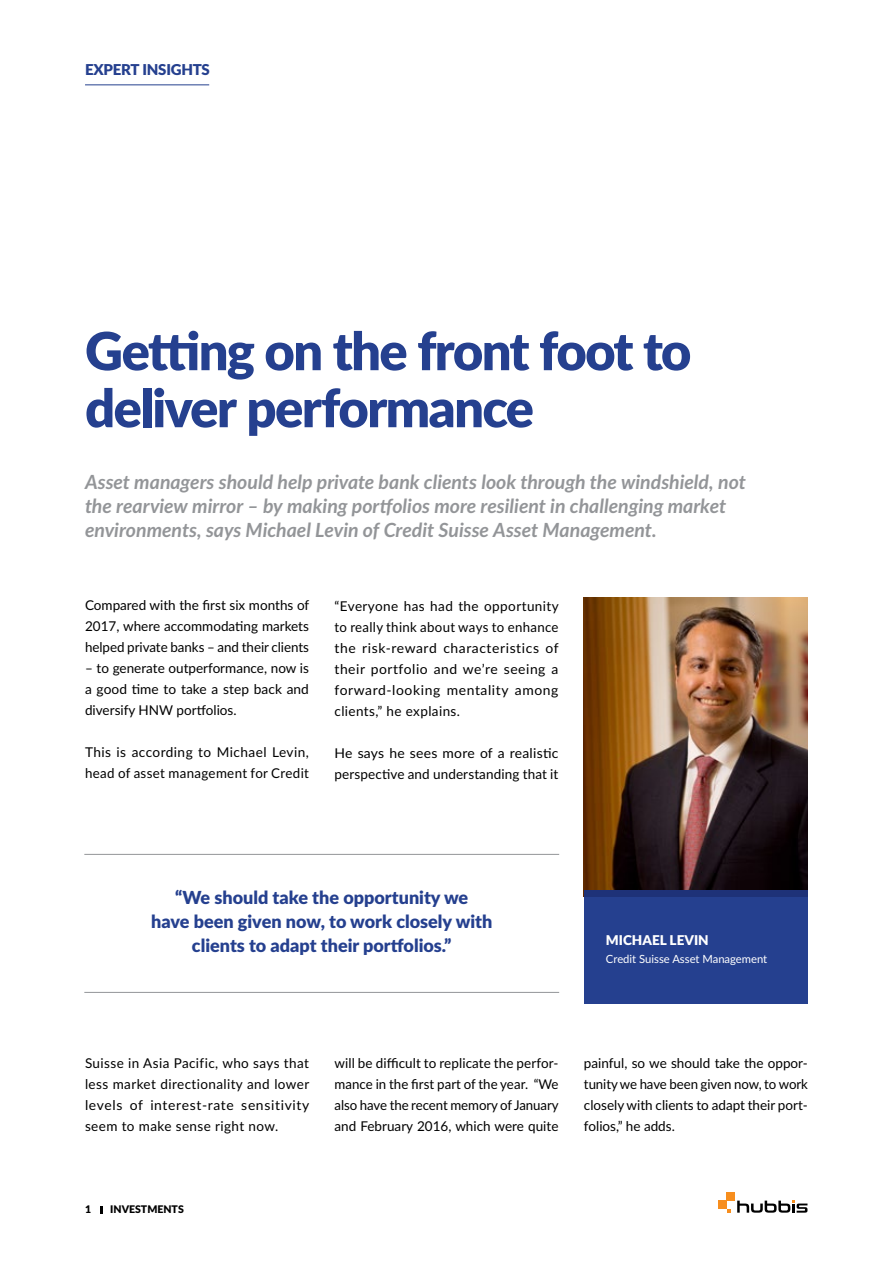
<style>
.page{position:relative;width:893px;height:1263px;background:#fff}
.page>*{position:absolute;margin:0;border:0;box-sizing:border-box;transform-origin:0 0}
.t1{font:900 52.5px/57px "Lato";letter-spacing:-.03em;color:#25408f}
.t2{font:italic 700 19.5px/24px "Lato";color:#939598}
.t3{font:900 18px/24px "Lato";color:#25408f;text-align:center}
.t4{font:900 15px "Lato";letter-spacing:-.015em;color:#25408f}
.t5{font:13.5px/21px "Lato";letter-spacing:.005em;color:#000;text-align:justify}
.t6{font:13.5px/21px "Lato";letter-spacing:.025em;color:#000}
.t7{font:900 13.5px "Lato";color:#fff}
.t8{font:11.25px "Lato";color:#fff}
.t9{font:900 10.5px "Lato";color:#000}
</style>
<div class="page">
<hr style="left:85px;top:84px;width:124px;height:1px;background:#25408f">
<svg style="left:101px;top:1206px;width:2px;height:7px"></svg>
<div style="left:584px;top:890px;width:224px;height:114px;background:#25408f"></div>
<img style="left:584px;top:597px;width:224px;height:293px">
<div style="left:584px;top:890px;width:224px;height:7px;background:#1e3278"></div>
<svg style="left:737px;top:1200px;width:70px;height:13px"></svg>
<div style="left:727px;top:1192px;width:8px;height:8px;background:#f78e1e"></div>
<div style="left:718px;top:1200px;width:9px;height:9px;background:#f78e1e"></div>
<hr style="left:84px;top:854px;width:475px;height:1px;background:#939598">
<hr style="left:84px;top:992px;width:475px;height:1px;background:#939598">
<p class="t4" style="left:85px;top:58px;width:126px">EXPERT INSIGHTS</p>
<h1 class="t1" style="left:85px;top:320px;width:608px">Getting on the front foot to deliver performance</h1>
<h2 class="t2" style="left:85px;top:469px;width:662px">Asset managers should help private bank clients look through the windshield, not the rearview mirror – by making portfolios more resilient in challenging market environments, says Michael Levin of Credit Suisse Asset Management.</h2>
<p class="t5" style="left:85px;top:594px;width:226px">Compared with the first six months of 2017, where accommodating markets helped private banks – and their clients</p>
<p class="t5" style="left:85px;top:657px;width:225px">– to generate outperformance, now is a good time to take a step back and diversify HNW portfolios.</p>
<p class="t6" style="left:85px;top:741px;width:225px">This is according to Michael Levin, head of asset management for Credit</p>
<p class="t5" style="left:334px;top:595px;width:226px">“Everyone has had the opportunity to really think about ways to enhance the risk-reward characteristics of their portfolio and we’re seeing a forward-looking mentality among clients,” he explains.</p>
<p class="t5" style="left:334px;top:742px;width:225px">He says he sees more of a realistic perspective and understanding that it</p>
<h3 class="t3" style="left:151px;top:884px;width:343px">“We should take the opportunity we<br>have been given now, to work closely with clients to adapt their portfolios.”</h3>
<p class="t7" style="left:606px;top:930px;width:104px">MICHAEL LEVIN</p>
<p class="t8" style="left:606px;top:951px;width:163px">Credit Suisse Asset Management</p>
<p class="t5" style="left:85px;top:1052px;width:226px">Suisse in Asia Pacific, who says that less market directionality and lower levels of interest-rate sensitivity seem to make sense right now.</p>
<p class="t5" style="left:334px;top:1052px;width:226px">will be difficult to replicate the perfor&shy;mance in the first part of the year. “We also have the recent memory of January and February 2016, which were quite</p>
<p class="t5" style="left:584px;top:1052px;width:225px">painful, so we should take the oppor&shy;tunity we have been given now, to work closely with clients to adapt their port&shy;folios,” he adds.</p>
<p class="t9" style="left:85px;top:1201px;width:8px">1</p>
<p class="t9" style="left:110px;top:1201px;width:75px">INVESTMENTS</p>
</div>
